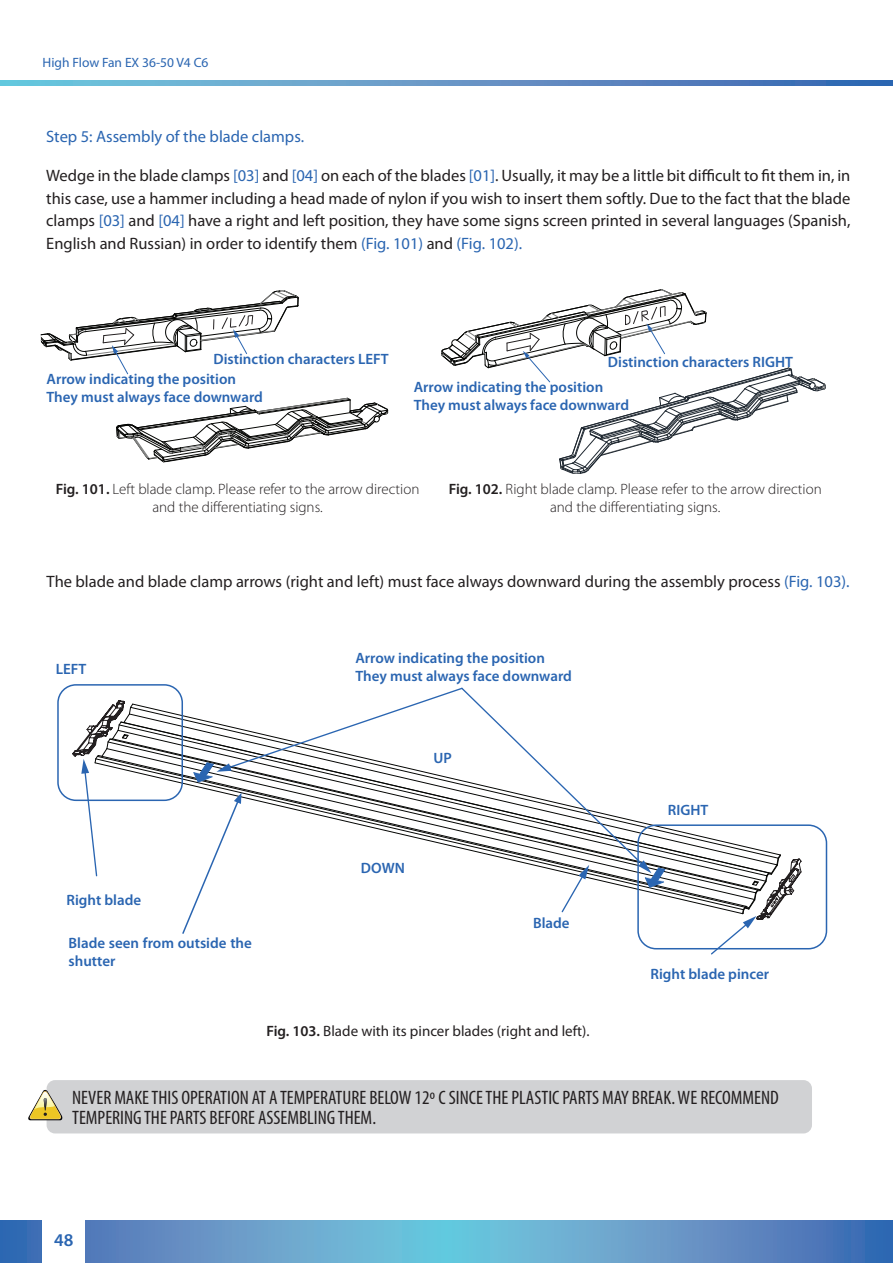
<style>
.page{position:relative;width:893px;height:1263px;background:#fff}
.page>*{position:absolute;margin:0;border:0;box-sizing:border-box;transform-origin:0 0}
._01__Notas{font:condensed 19.5px/19.5px "Myriad Pro";color:#231f20}
.t1{font:600 18px "Myriad Pro";color:#2a65b1}
.t2{font:16.5px/22.5px "Myriad Pro";color:#231f20;text-align:justify}
.t3{font:16.5px "Myriad Pro";color:#2a65b1}
._01__Notas_dentro_de{font:600 15px/18px "Myriad Pro";color:#2a65b1}
._01__Notas_dentro_de-2{font:300 15px/18px "Myriad Pro";color:#231f20;text-align:center}
._01__Notas_dentro_de-3{font:15px "Myriad Pro";color:#231f20}
.t4{font:13.5px "Myriad Pro";color:#2a65b1}
.s1{color:#2a65b1}
.s2{font-weight:600}
</style>
<div class="page">
<svg style="left:0;top:1220px;width:893px;height:43px;background:#609ac8"></svg>
<svg style="left:0;top:81px;width:893px;height:4px;background:#5e96c6"></svg>
<div style="left:43px;top:1218px;width:42px;height:45px;background:#fff"></div>
<svg style="left:441px;top:289px;width:385px;height:185px"></svg>
<svg style="left:41px;top:291px;width:258px;height:84px"></svg>
<svg style="left:117px;top:398px;width:272px;height:65px"></svg>
<svg style="left:133px;top:704px;width:645px;height:151px"></svg>
<svg style="left:73px;top:701px;width:60px;height:176px"></svg>
<svg style="left:710px;top:854px;width:91px;height:101px"></svg>
<div style="left:637px;top:824px;width:190px;height:125px;border:2px solid #2a65b1;border-radius:18px"></div>
<div style="left:57px;top:684px;width:126px;height:117px;border:2px solid #2a65b1;border-radius:18px"></div>
<svg style="left:181px;top:687px;width:484px;height:248px"></svg>
<div style="left:47px;top:1080px;width:765px;height:53px;background:#d1d2d4;border-radius:9px"></div>
<svg style="left:28px;top:1089px;width:35px;height:31px"></svg>
<p class="t4" style="left:43px;top:54px;width:167px">High Flow Fan EX 36-50 V4 C6</p>
<p class="t3" style="left:46px;top:126px;width:259px">Step 5: Assembly of the blade clamps.</p>
<p class="t2" style="left:46px;top:164px;width:806px">Wedge in the blade clamps <span class="s1">[03]</span> and <span class="s1">[04]</span> on each of the blades <span class="s1">[01]</span>. Usually, it may be a little bit difficult to fit them in, in this case, use a hammer including a head made of nylon if you wish to insert them softly. Due to the fact that the blade clamps <span class="s1">[03]</span> and <span class="s1">[04]</span> have a right and left position, they have some signs screen printed in several languages (Spanish, English and Russian) in order to identify them <span class="s1">(Fig. 101)</span> and <span class="s1">(Fig. 102).</span></p>
<p class="_01__Notas_dentro_de" style="left:213px;top:350px;width:177px">Distinction characters LEFT</p>
<p class="_01__Notas_dentro_de" style="left:47px;top:370px;width:191px">Arrow indicating the position</p>
<p class="_01__Notas_dentro_de" style="left:47px;top:388px;width:218px">They must always face downward</p>
<p class="_01__Notas_dentro_de" style="left:608px;top:353px;width:187px">Distinction characters RIGHT</p>
<p class="_01__Notas_dentro_de" style="left:414px;top:377px;width:191px">Arrow indicating the position</p>
<p class="_01__Notas_dentro_de" style="left:414px;top:395px;width:217px">They must always face downward</p>
<p class="_01__Notas_dentro_de-2" style="left:56px;top:481px;width:365px"><span class="s2">Fig. 101.</span> Left blade clamp. Please refer to the arrow direction and the differentiating signs.</p>
<p class="_01__Notas_dentro_de-2" style="left:449px;top:481px;width:374px"><span class="s2">Fig. 102.</span> Right blade clamp. Please refer to the arrow direction and the differentiating signs.</p>
<p class="t2" style="left:47px;top:570px;width:805px">The blade and blade clamp arrows (right and left) must face always downward during the assembly process <span class="s1">(Fig. 103).</span></p>
<p class="_01__Notas_dentro_de" style="left:56px;top:660px;width:32px">LEFT</p>
<p class="_01__Notas_dentro_de" style="left:355px;top:648px;width:191px">Arrow indicating the position</p>
<p class="_01__Notas_dentro_de" style="left:355px;top:666px;width:218px">They must always face downward</p>
<p class="_01__Notas_dentro_de" style="left:434px;top:748px;width:20px">UP</p>
<p class="_01__Notas_dentro_de" style="left:66px;top:891px;width:76px">Right blade</p>
<p class="_01__Notas_dentro_de" style="left:69px;top:933px;width:185px">Blade seen from outside the shutter</p>
<p class="_01__Notas_dentro_de" style="left:361px;top:859px;width:45px">DOWN</p>
<p class="_01__Notas_dentro_de" style="left:533px;top:913px;width:38px">Blade</p>
<p class="_01__Notas_dentro_de-3" style="left:266px;top:1021px;width:325px"><span class="s2">Fig. 103.</span> Blade with its pincer blades (right and left).</p>
<p class="_01__Notas_dentro_de" style="left:668px;top:801px;width:42px">RIGHT</p>
<p class="_01__Notas_dentro_de" style="left:650px;top:964px;width:120px">Right blade pincer</p>
<p class="_01__Notas" style="left:72px;top:1088px;width:708px">NEVER MAKE THIS OPERATION AT A TEMPERATURE BELOW 12º C SINCE THE PLASTIC PARTS MAY BREAK. WE RECOMMEND<br>TEMPERING THE PARTS BEFORE ASSEMBLING THEM.</p>
<p class="t1" style="left:54px;top:1229px;width:21px">48</p>
</div>
